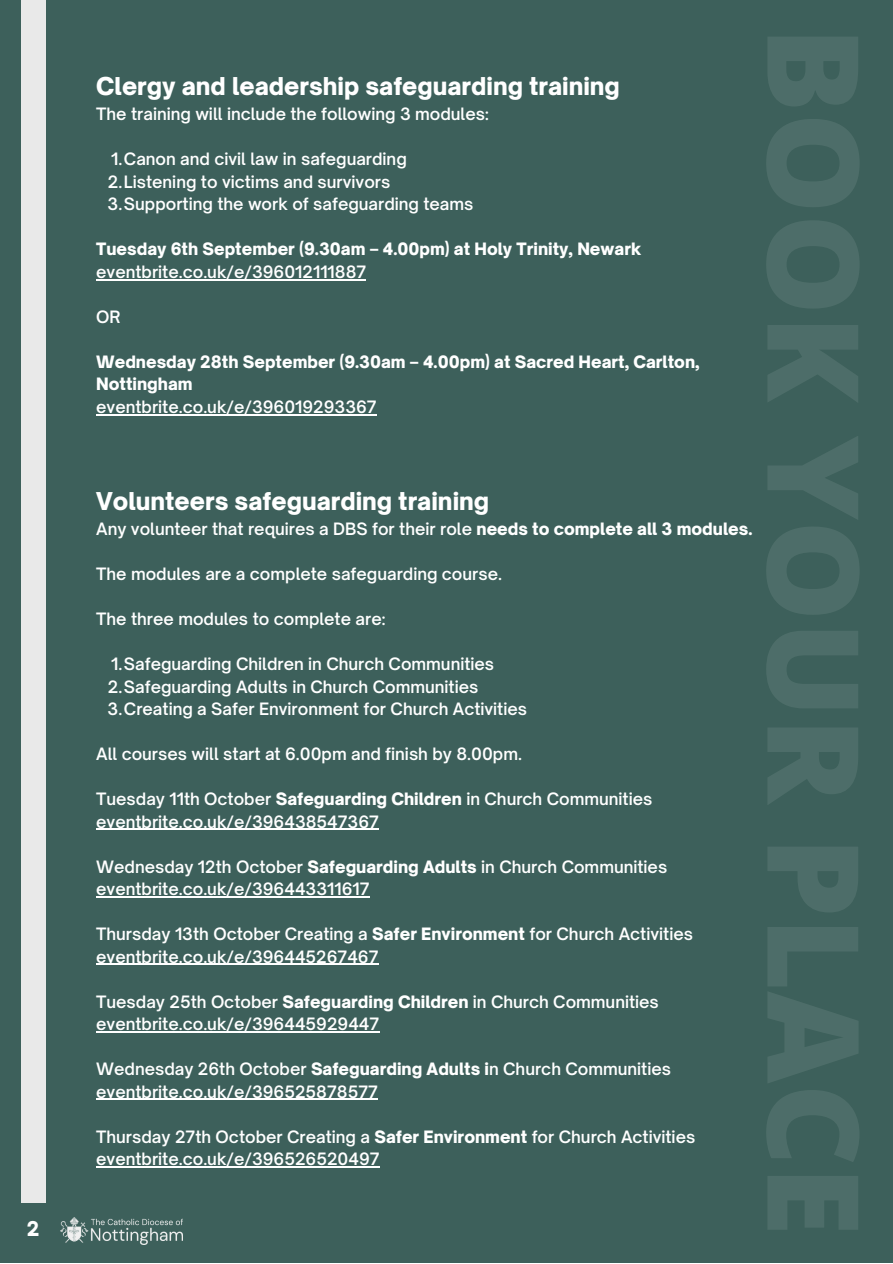
<style>
.page{position:relative;width:893px;height:1264px;background:#fff}
.page>*{position:absolute;margin:0;border:0;box-sizing:border-box;transform-origin:0 0}
.t1{font:900 23.55px "Open Sauce One";color:#fff}
.t2{font:900 19.35px "Open Sauce One";color:#fff}
.t3{font:600 16.35px/22.5px "Open Sauce One";color:#fff}
.t4{font:900 16.35px/22.5px "Open Sauce One";color:#fff}
.s1{font-weight:900}
</style>
<div class="page">
<div style="left:0;top:0;width:892px;height:1262px;background:#3d605b"></div>
<div style="left:21px;top:0;width:24px;height:1202px;background:#e9e9e9"></div>
<hr style="left:96px;top:279px;width:270px;height:1px;background:#fff">
<hr style="left:96px;top:414px;width:280px;height:1px;background:#fff">
<hr style="left:96px;top:829px;width:283px;height:1px;background:#fff">
<hr style="left:96px;top:896px;width:273px;height:1px;background:#fff">
<hr style="left:96px;top:963px;width:282px;height:2px;background:#fff">
<hr style="left:96px;top:1031px;width:283px;height:1px;background:#fff">
<hr style="left:96px;top:1098px;width:282px;height:1px;background:#fff">
<hr style="left:96px;top:1166px;width:283px;height:1px;background:#fff">
<img style="left:61px;top:1217px;width:121px;height:27px">
<p class="t2" style="left:27px;top:1216px;width:14px">2</p>
<h1 class="t1" style="left:96px;top:71px;width:525px">Clergy and leadership safeguarding training</h1>
<p class="t3" style="left:96px;top:103px;width:394px">The training will include the following 3 modules:</p>
<p class="t3" style="left:108px;top:148px;width:367px">1.Canon and civil law in safeguarding<br>2.Listening to victims and survivors<br>3.Supporting the work of safeguarding teams</p>
<p class="t4" style="left:96px;top:238px;width:546px">Tuesday 6th September (9.30am – 4.00pm) at Holy Trinity, Newark</p>
<p class="t3" style="left:96px;top:260px;width:271px">eventbrite.co.uk/e/396012111887</p>
<p class="t3" style="left:96px;top:305px;width:26px">OR</p>
<p class="t4" style="left:96px;top:350px;width:605px">Wednesday 28th September (9.30am – 4.00pm) at Sacred Heart, Carlton,<br>Nottingham</p>
<p class="t3" style="left:96px;top:395px;width:282px">eventbrite.co.uk/e/396019293367</p>
<h1 class="t1" style="left:96px;top:486px;width:394px">Volunteers safeguarding training</h1>
<p class="t3" style="left:96px;top:518px;width:657px">Any volunteer that requires a DBS for their role <span class="s1">needs to complete all 3 modules.</span></p>
<p class="t3" style="left:96px;top:563px;width:407px">The modules are a complete safeguarding course.</p>
<p class="t3" style="left:96px;top:608px;width:291px">The three modules to complete are:</p>
<p class="t3" style="left:108px;top:653px;width:421px">1.Safeguarding Children in Church Communities<br>2.Safeguarding Adults in Church Communities<br>3.Creating a Safer Environment for Church Activities</p>
<p class="t3" style="left:96px;top:742px;width:427px">All courses will start at 6.00pm and finish by 8.00pm.</p>
<p class="t3" style="left:96px;top:787px;width:557px">Tuesday 11th October <span class="s1">Safeguarding Children</span> in Church Communities eventbrite.co.uk/e/396438547367</p>
<p class="t3" style="left:96px;top:855px;width:572px">Wednesday 12th October <span class="s1">Safeguarding Adults</span> in Church Communities eventbrite.co.uk/e/396443311617</p>
<p class="t3" style="left:96px;top:922px;width:598px">Thursday 13th October Creating a <span class="s1">Safer Environment</span> for Church Activities eventbrite.co.uk/e/396445267467</p>
<p class="t3" style="left:96px;top:990px;width:564px">Tuesday 25th October <span class="s1">Safeguarding Children</span> in Church Communities eventbrite.co.uk/e/396445929447</p>
<p class="t3" style="left:96px;top:1057px;width:576px">Wednesday 26th October <span class="s1">Safeguarding Adults i</span>n Church Communities eventbrite.co.uk/e/396525878577</p>
<p class="t3" style="left:96px;top:1125px;width:600px">Thursday 27th October Creating a <span class="s1">Safer Environment</span> for Church Activities eventbrite.co.uk/e/396526520497</p>
</div>
